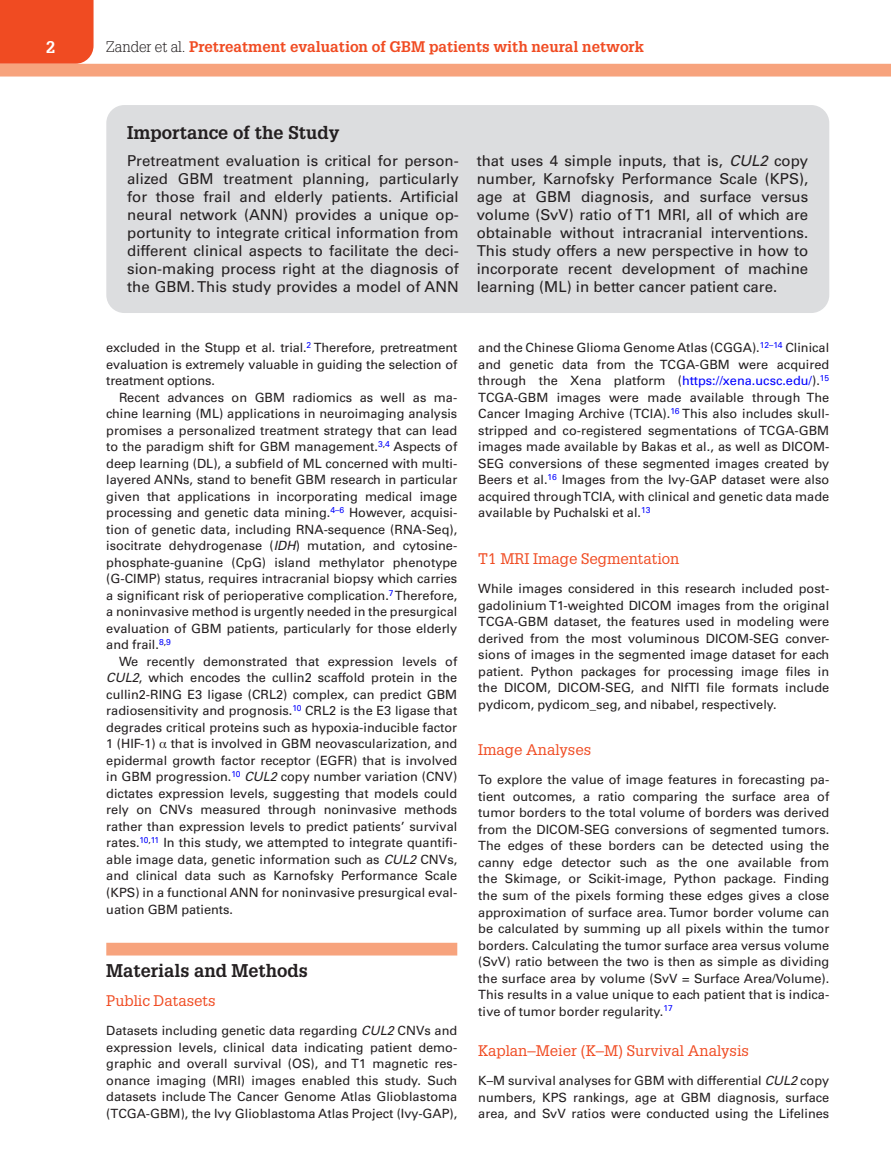
<style>
.page{position:relative;width:891px;height:1175px;background:#fff}
.page>*{position:absolute;margin:0;border:0;box-sizing:border-box;transform-origin:0 0}
.Box_Head{font:700 18px "Glypha LT Std";color:#231f20}
.HeadA{font:700 18px "Glypha LT Std";color:#231f20}
.t1{font:700 16.5px "Glypha LT Std";color:#fff}
.BoxText3{font:15px/18px "Univers LT Std";color:#231f20;text-align:justify}
.HeadB{font:15px "Glypha LT Std";color:#f04b22}
.t2{font:700 15px "Glypha LT Std";color:#f04b22}
.HeadB_HeadA{font:15px "Glypha LT Std";color:#f04b22}
.Text{font:12.75px/16.5px "Univers LT Std";color:#231f20;text-align:justify}
.TextInd{font:12.75px/16.5px "Univers LT Std";color:#231f20;text-align:justify}
.Text_First{font:12.75px/16.5px "Univers LT Std";letter-spacing:-.01em;color:#231f20;text-align:justify}
.s1{font-weight:300;color:#231f20}
.s2{font-style:italic}
.s3{font-family:"Gandhari Unicode"}
.s4{color:#00f}
</style>
<div class="page">
<div style="left:0;top:0;width:94px;height:64px;background:#f04b22"></div>
<div style="left:0;top:64px;width:891px;height:12px;background:#f7a37d"></div>
<div style="left:106px;top:942px;width:351px;height:13px;background:#f7a37d"></div>
<div style="left:106px;top:105px;width:723px;height:208px;background:#dcdddf;border-radius:18px"></div>
<p class="t1" style="left:46px;top:37px;width:11px">2</p>
<p class="t2" style="left:106px;top:37px;width:539px"><span class="s1">Zander et al.</span> Pretreatment evaluation of GBM patients with neural network</p>
<p class="Box_Head" style="left:127px;top:121px;width:214px">Importance of the Study</p>
<p class="BoxText3" style="left:127px;top:152px;width:333px">Pretreatment evaluation is critical for person&shy;alized GBM treatment planning, particularly for those frail and elderly patients. Artificial neural network (ANN) provides a unique op&shy;portunity to integrate critical information from different clinical aspects to facilitate the deci&shy;sion-making process right at the diagnosis of the GBM. This study provides a model of ANN</p>
<p class="BoxText3" style="left:477px;top:152px;width:333px">that uses 4 simple inputs, that is, <span class="s2">CUL2</span> copy number, Karnofsky Performance Scale (KPS), age at GBM diagnosis, and surface versus volume (SvV) ratio of T1 MRI, all of which are obtainable without intracranial interventions.<br>This study offers a new perspective in how to incorporate recent development of machine learning (ML) in better cancer patient care.</p>
<p class="Text_First" style="left:106px;top:339px;width:353px">excluded in the Stupp et al. trial.<sup>2</sup> Therefore, pretreatment evaluation is extremely valuable in guiding the selection of treatment options.</p>
<p class="TextInd" style="left:106px;top:389px;width:353px;text-indent:13px">Recent advances on GBM radiomics as well as ma&shy;chine learning (ML) applications in neuroimaging analysis promises a personalized treatment strategy that can lead to the paradigm shift for GBM management.<sup>3</sup><sup>,</sup><sup>4</sup> Aspects of deep learning (DL), a subfield of ML concerned with multi&shy;layered ANNs, stand to benefit GBM research in particular given that applications in incorporating medical image processing and genetic data mining.<sup>4–6</sup> However, acquisi&shy;tion of genetic data, including RNA-sequence (RNA-Seq), isocitrate dehydrogenase (<span class="s2">IDH</span>) mutation, and cytosine&shy;phosphate-guanine (CpG) island methylator phenotype (G-CIMP) status, requires intracranial biopsy which carries a significant risk of perioperative complication.<sup>7</sup> Therefore, a noninvasive method is urgently needed in the presurgical evaluation of GBM patients, particularly for those elderly and frail.<sup>8</sup><sup>,</sup><sup>9</sup></p>
<p class="TextInd" style="left:106px;top:653px;width:353px;text-indent:13px">We recently demonstrated that expression levels of <span class="s2">CUL2</span>, which encodes the cullin2 scaffold protein in the cullin2-RING E3 ligase (CRL2) complex, can predict GBM radiosensitivity and prognosis.<sup>10</sup> CRL2 is the E3 ligase that degrades critical proteins such as hypoxia-inducible factor 1 (HIF-1) <span class="s3">α</span> that is involved in GBM neovascularization, and epidermal growth factor receptor (EGFR) that is involved in GBM progression.<sup>10</sup> <span class="s2">CUL2</span> copy number variation (CNV) dictates expression levels, suggesting that models could rely on CNVs measured through noninvasive methods rather than expression levels to predict patients’ survival rates.<sup>10</sup><sup>,</sup><sup>11</sup> In this study, we attempted to integrate quantifi&shy;able image data, genetic information such as <span class="s2">CUL2</span> CNVs, and clinical data such as Karnofsky Performance Scale (KPS) in a functional ANN for noninvasive presurgical eval&shy;uation GBM patients.</p>
<h2 class="HeadA" style="left:106px;top:959px;width:203px">Materials and Methods</h2>
<h3 class="HeadB_HeadA" style="left:106px;top:991px;width:111px">Public Datasets</h3>
<p class="Text" style="left:106px;top:1022px;width:353px">Datasets including genetic data regarding <span class="s2">CUL2</span> CNVs and expression levels, clinical data indicating patient demo&shy;graphic and overall survival (OS), and T1 magnetic res&shy;onance imaging (MRI) images enabled this study. Such datasets include The Cancer Genome Atlas Glioblastoma (TCGA-GBM), the Ivy Glioblastoma Atlas Project (Ivy-GAP),</p>
<p class="Text" style="left:478px;top:339px;width:353px">and the Chinese Glioma Genome Atlas (CGGA).<sup>12–14</sup> Clinical and genetic data from the TCGA-GBM were acquired through the Xena platform (<span class="s4">https://xena.ucsc.edu/</span>).<sup>15<br></sup>TCGA-GBM images were made available through The Cancer Imaging Archive (TCIA).<sup>16</sup> This also includes skull&shy;stripped and co-registered segmentations of TCGA-GBM images made available by Bakas et al., as well as DICOM-SEG conversions of these segmented images created by Beers et al.<sup>16</sup> Images from the Ivy-GAP dataset were also acquired through TCIA, with clinical and genetic data made available by Puchalski et al.<sup>13</sup></p>
<h3 class="HeadB" style="left:478px;top:549px;width:202px">T1 MRI Image Segmentation</h3>
<p class="Text" style="left:478px;top:580px;width:353px">While images considered in this research included post&shy;gadolinium T1-weighted DICOM images from the original TCGA-GBM dataset, the features used in modeling were derived from the most voluminous DICOM-SEG conver&shy;sions of images in the segmented image dataset for each patient. Python packages for processing image files in the DICOM, DICOM-SEG, and NIfTI file formats include pydicom, pydicom_seg, and nibabel, respectively.</p>
<h3 class="HeadB" style="left:478px;top:740px;width:114px">Image Analyses</h3>
<p class="Text" style="left:478px;top:771px;width:353px">To explore the value of image features in forecasting pa&shy;tient outcomes, a ratio comparing the surface area of tumor borders to the total volume of borders was derived from the DICOM-SEG conversions of segmented tumors.<br>The edges of these borders can be detected using the canny edge detector such as the one available from the Skimage, or Scikit-image, Python package. Finding the sum of the pixels forming these edges gives a close approximation of surface area. Tumor border volume can be calculated by summing up all pixels within the tumor borders. Calculating the tumor surface area versus volume (SvV) ratio between the two is then as simple as dividing the surface area by volume (SvV = Surface Area/Volume).<br>This results in a value unique to each patient that is indica&shy;tive of tumor border regularity.<sup>17</sup></p>
<h3 class="HeadB" style="left:478px;top:1041px;width:272px">Kaplan–Meier (K–M) Survival Analysis</h3>
<p class="Text" style="left:478px;top:1072px;width:353px">K–M survival analyses for GBM with differential <span class="s2">CUL2</span> copy numbers, KPS rankings, age at GBM diagnosis, surface area, and SvV ratios were conducted using the Lifelines</p>
</div>
